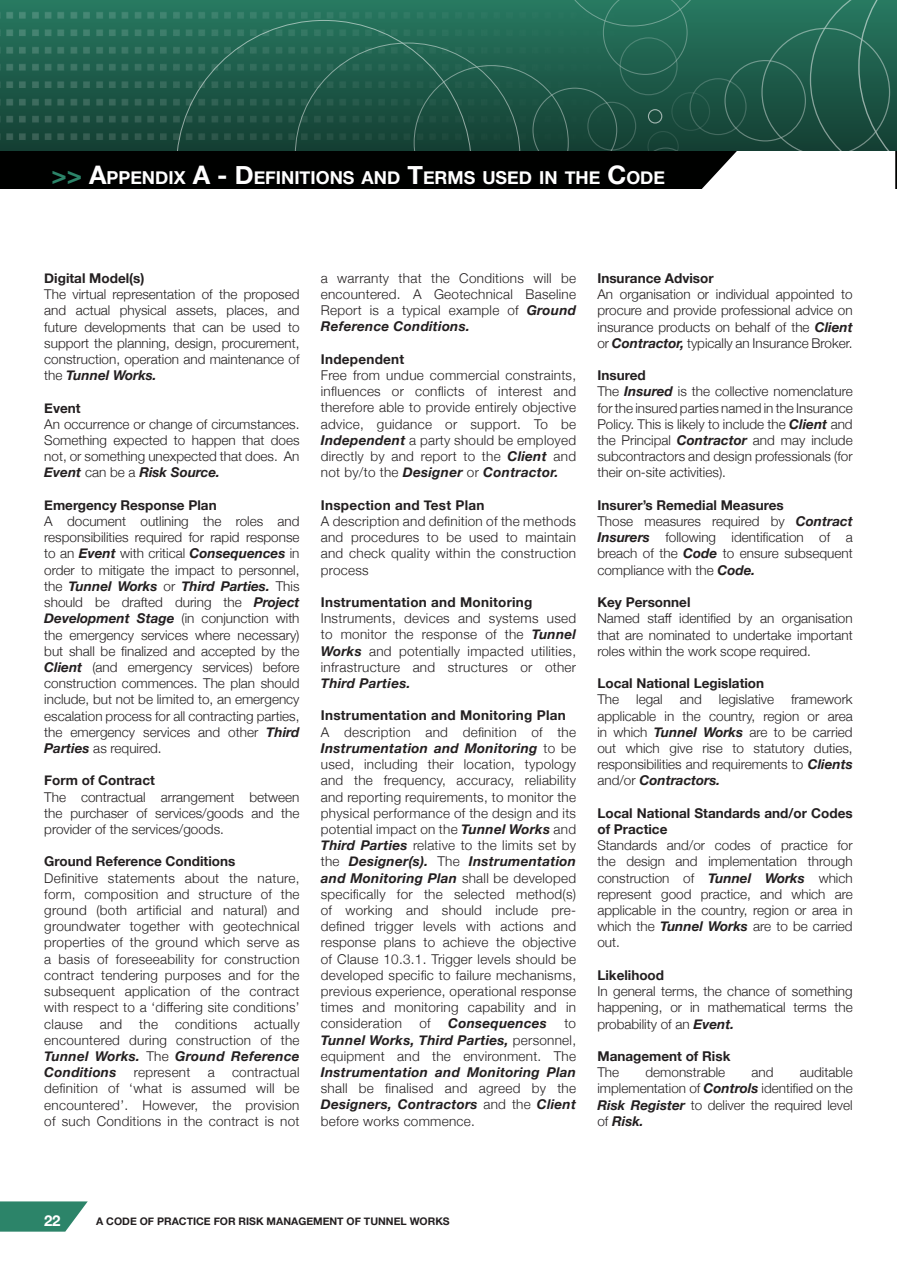
<style>
.page{position:relative;width:897px;height:1267px;background:#fff}
.page>*{position:absolute;margin:0;border:0;box-sizing:border-box;transform-origin:0 0}
.t1{font:700 17.85px "Helvetica Neue";color:#fff}
.t2{font:700 15px "Helvetica Neue";color:#fff}
.t3{font:300 13.5px/16.2px "Helvetica Neue";color:#231f20;text-align:justify}
.t4{font:700 13.5px/16.2px "Helvetica Neue";color:#231f20}
.t5{font:700 13.5px "Helvetica Neue";letter-spacing:.02em;color:#231f20}
.t6{font:italic 700 13.5px "Helvetica Neue";letter-spacing:.02em;color:#231f20}
.t7{font:300 13.5px "Helvetica Neue";letter-spacing:.02em;color:#231f20}
.t8{font:700 10.5px "Helvetica Neue";color:#231f20}
.s1{font-size:25.5px;color:#2c8469}
.s2{font-size:25.5px}
.s3{font-weight:700;font-style:italic}
.s4{font-weight:700}
</style>
<div class="page">
<div style="left:0;top:91px;width:896px;height:97px;background:#000100"></div>
<svg style="left:0;top:1201px;width:88px;height:30px;background:#49957e"></svg>
<img style="left:0;top:8px;width:176px;height:138px">
<svg style="left:176px;top:0;width:721px;height:189px;background:#27584a"></svg>
<h1 class="t1" style="left:51px;top:164px;width:615px"><span class="s1">&gt;&gt;</span> <span class="s2">A</span>PPENDIX <span class="s2">A - D</span>EFINITIONS AND <span class="s2">T</span>ERMS USED IN THE <span class="s2">C</span>ODE</h1>
<p class="t4" style="left:44px;top:270px;width:102px">Digital Model(s)</p>
<p class="t3" style="left:44px;top:285px;width:257px">The virtual representation of the proposed and actual physical assets, places, and future developments that can be used to support the planning, design, procurement, construction, operation and maintenance of the <span class="s3">Tunnel Works.</span></p>
<p class="t4" style="left:44px;top:400px;width:38px">Event</p>
<p class="t3" style="left:44px;top:415px;width:257px">An occurrence or change of circumstances.<br>Something expected to happen that does not, or something unexpected that does. An <span class="s3">Event</span> can be a <span class="s3">Risk Source.</span></p>
<p class="t4" style="left:44px;top:497px;width:174px">Emergency Response Plan</p>
<p class="t3" style="left:44px;top:512px;width:257px">A document outlining the roles and responsibilities required for rapid response to an <span class="s3">Event</span> with critical <span class="s3">Consequences</span> in order to mitigate the impact to personnel, the <span class="s3">Tunnel Works</span> or <span class="s3">Third Parties.</span> This should be drafted during the <span class="s3">Project Development Stage</span> (in conjunction with the emergency services where necessary) but shall be finalized and accepted by the <span class="s3">Client</span> (and emergency services) before construction commences. The plan should include, but not be limited to, an emergency escalation process for all contracting parties, the emergency services and other <span class="s3">Third Parties</span> as required.</p>
<p class="t4" style="left:44px;top:772px;width:112px">Form of Contract</p>
<p class="t3" style="left:44px;top:787px;width:257px">The contractual arrangement between the purchaser of services/goods and the provider of the services/goods.</p>
<p class="t4" style="left:44px;top:853px;width:192px">Ground Reference Conditions</p>
<p class="t3" style="left:44px;top:868px;width:257px">Definitive statements about the nature, form, composition and structure of the ground (both artificial and natural) and groundwater together with geotechnical properties of the ground which serve as a basis of foreseeability for construction contract tendering purposes and for the subsequent application of the contract with respect to a ‘differing site conditions’ clause</p>
<p class="t3" style="left:44px;top:1014px;width:257px;text-indent:210px">actually encountered during construction of the <span class="s3">Tunnel Works.</span> The <span class="s3">Ground Reference Conditions</span></p>
<p class="t3" style="left:100px;top:1014px;width:24px">and</p>
<p class="t3" style="left:139px;top:1014px;width:20px">the</p>
<p class="t7" style="left:175px;top:1012px;width:64px">conditions</p>
<p class="t3" style="left:44px;top:1063px;width:257px;text-indent:188px">contractual definition of ‘what is assumed will be encountered’. However, the provision of such Conditions in the contract is not</p>
<p class="t7" style="left:134px;top:1061px;width:58px">represent</p>
<p class="t3" style="left:208px;top:1063px;width:9px">a</p>
<p class="t3" style="left:321px;top:269px;width:257px">a warranty that the Conditions will be encountered. A Geotechnical Baseline Report is a typical example of <span class="s3">Ground Reference Conditions.</span></p>
<p class="t5" style="left:321px;top:348px;width:85px">Independent</p>
<p class="t3" style="left:321px;top:366px;width:257px">Free from undue commercial constraints, influences or conflicts of interest and therefore able to provide entirely objective advice, guidance or support. To be <span class="s3">Independent</span> a party should be employed directly by and report to the <span class="s3">Client</span> and not by/to the <span class="s3">Designer</span> or <span class="s3">Contractor.</span></p>
<p class="t5" style="left:321px;top:494px;width:165px">Inspection and Test Plan</p>
<p class="t3" style="left:321px;top:512px;width:257px">A description and definition of the methods and procedures to be used to maintain and check quality within the construction process</p>
<p class="t5" style="left:321px;top:591px;width:213px">Instrumentation and Monitoring</p>
<p class="t3" style="left:321px;top:609px;width:257px">Instruments, devices and systems used to monitor the response of the <span class="s3">Tunnel Works</span> and potentially impacted utilities, infrastructure and structures or other</p>
<p class="t6" style="left:321px;top:672px;width:91px">Third Parties.</p>
<p class="t5" style="left:321px;top:705px;width:246px">Instrumentation and Monitoring Plan</p>
<p class="t3" style="left:321px;top:722px;width:257px">A description and definition of the <span class="s3">Instrumentation and Monitoring</span> to be used, including their location, typology and the frequency, accuracy, reliability and reporting requirements, to monitor the physical performance of the design and its potential impact on the <span class="s3">Tunnel Works</span> and <span class="s3">Third Parties</span> relative to the limits set by the <span class="s3">Designer(s).</span> The <span class="s3">Instrumentation and Monitoring Plan</span> shall be developed specifically for the selected method(s) of working and should include pre&shy;defined trigger levels with actions and response plans to achieve the objective of Clause 10.3.1. Trigger levels should be developed specific to failure mechanisms, previous experience, operational response times and monitoring capability and in consideration</p>
<p class="t3" style="left:419px;top:1014px;width:13px">of</p>
<p class="t6" style="left:448px;top:1012px;width:100px">Consequences</p>
<p class="t3" style="left:321px;top:1014px;width:257px;text-indent:243px">to <span class="s3">Tunnel Works, Third Parties,</span> personnel, equipment and the environment. The</p>
<p class="t6" style="left:321px;top:1061px;width:257px">Instrumentation and Monitoring Plan</p>
<p class="t3" style="left:321px;top:1079px;width:257px">shall be finalised and agreed by the <span class="s3">Designers, Contractors</span> and the <span class="s3">Client </span>before works commence.</p>
<p class="t4" style="left:597px;top:270px;width:118px">Insurance Advisor</p>
<p class="t3" style="left:597px;top:285px;width:257px">An organisation or individual appointed to procure and provide professional advice on insurance products on behalf of the <span class="s3">Client </span>or <span class="s3">Contractor,</span> typically an Insurance Broker.</p>
<p class="t3" style="left:597px;top:366px;width:257px;text-align:left"><span class="s4">Insured<br></span>The <span class="s3">Insured</span> is the collective nomenclature for the insured parties named in the Insurance Policy. This is likely to include the <span class="s3">Client</span> and the Principal <span class="s3">Contractor</span> and may include subcontractors and design professionals (for their on-site activities).</p>
<p class="t3" style="left:597px;top:496px;width:257px;text-align:left"><span class="s4">Insurer’s Remedial Measures<br></span>Those measures required by <span class="s3">Contract Insurers</span> following identification of a breach of the <span class="s3">Code</span> to ensure subsequent compliance with the <span class="s3">Code.</span></p>
<p class="t4" style="left:597px;top:594px;width:95px">Key Personnel</p>
<p class="t3" style="left:597px;top:609px;width:257px">Named staff identified by an organisation that are nominated to undertake important roles within the work scope required.</p>
<p class="t4" style="left:597px;top:675px;width:168px">Local National Legislation</p>
<p class="t3" style="left:597px;top:690px;width:23px">The</p>
<p class="t3" style="left:636px;top:690px;width:28px">legal</p>
<p class="t3" style="left:679px;top:690px;width:24px">and</p>
<p class="t3" style="left:718px;top:690px;width:57px">legislative</p>
<p class="t3" style="left:597px;top:690px;width:257px;text-indent:194px">framework applicable in the country, region or area in which <span class="s3">Tunnel Works</span> are to be carried out which give rise to statutory duties, responsibilities and requirements to <span class="s3">Clients </span>and/or <span class="s3">Contractors.</span></p>
<p class="t4" style="left:597px;top:805px;width:257px">Local National Standards and/or Codes of Practice</p>
<p class="t3" style="left:597px;top:836px;width:257px">Standards and/or codes of practice for the design and implementation through construction of <span class="s3">Tunnel Works</span> which represent good practice, and which are applicable in the country, region or area in which the <span class="s3">Tunnel Works</span> are to be carried out.</p>
<p class="t4" style="left:597px;top:967px;width:68px">Likelihood</p>
<p class="t3" style="left:597px;top:982px;width:257px">In general terms, the chance of something happening, or in mathematical terms the probability of an <span class="s3">Event.</span></p>
<p class="t4" style="left:597px;top:1048px;width:134px">Management of Risk</p>
<p class="t3" style="left:597px;top:1063px;width:23px">The</p>
<p class="t3" style="left:645px;top:1063px;width:81px">demonstrable</p>
<p class="t3" style="left:751px;top:1063px;width:24px">and</p>
<p class="t3" style="left:597px;top:1063px;width:257px;text-indent:202px">auditable implementation of <span class="s3">Controls</span> identified on the <span class="s3">Risk Register</span> to deliver the required level of <span class="s3">Risk.</span></p>
<p class="t2" style="left:44px;top:1208px;width:18px">22</p>
<p class="t8" style="left:96px;top:1212px;width:355px">A CODE OF PRACTICE FOR RISK MANAGEMENT OF TUNNEL WORKS</p>
</div>
